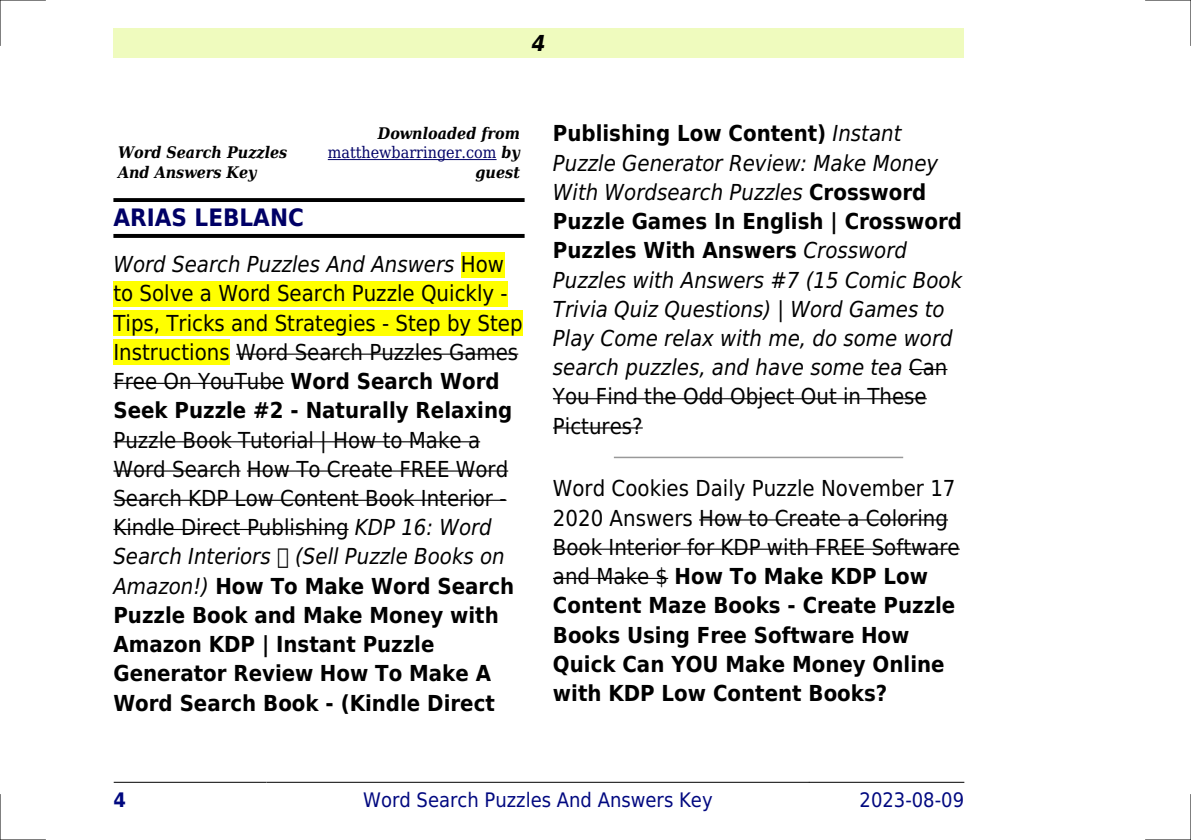
<style>
.page{position:relative;width:1191px;height:840px;background:#fff}
.page>*{position:absolute;margin:0;border:0;box-sizing:border-box;transform-origin:0 0}
.t1{font:700 24px "DejaVu Sans Condensed";color:#006}
.t2{font:700 22px/29.2px "DejaVu Sans Condensed";color:#000}
.t3{font:italic 22px/29.2px "DejaVu Sans Condensed";color:#000}
.t4{font:22px/29.2px "DejaVu Sans Condensed";color:#000}
.t5{font:italic 700 22px "DejaVu Sans Condensed";color:#000}
.t6{font:20px "DejaVu Sans Condensed";color:#000880}
.t7{font:700 20px "DejaVu Sans Condensed";color:#000880}
.t8{font:italic 700 16px/19.2px "DejaVu Serif Condensed";color:#000}
.s1{font-weight:400;font-style:normal;color:#006}
.s2{font-style:italic}
.s3{font-weight:700}
.s4{font-weight:400}
.s5{font-weight:400;font-style:italic}
.s6{font-weight:700;font-style:normal}
.s7{font-style:normal}
</style>
<div class="page">
<div style="left:113px;top:28px;width:851px;height:30px;background:#effbbe"></div>
<hr style="left:114px;top:781px;width:152px;height:1px;background:#000">
<hr style="left:267px;top:781px;width:542px;height:1px;background:#000">
<hr style="left:809px;top:781px;width:155px;height:1px;background:#000">
<hr style="left:328px;top:159px;width:168px;height:1px;background:#006">
<svg style="left:113px;top:198px;width:411px;height:4px;background:#060606"></svg>
<svg style="left:113px;top:234px;width:411px;height:4px;background:#040404"></svg>
<div style="left:461px;top:251px;width:43px;height:26px;background:#ff0"></div>
<div style="left:113px;top:281px;width:395px;height:25px;background:#ff0"></div>
<div style="left:113px;top:310px;width:409px;height:25px;background:#ff0"></div>
<div style="left:113px;top:339px;width:117px;height:26px;background:#ff0"></div>
<hr style="left:236px;top:353px;width:282px;height:1px;background:#000">
<hr style="left:113px;top:382px;width:171px;height:1px;background:#000">
<hr style="left:113px;top:441px;width:367px;height:1px;background:#000">
<hr style="left:113px;top:470px;width:128px;height:1px;background:#000">
<hr style="left:247px;top:470px;width:261px;height:1px;background:#000">
<hr style="left:113px;top:499px;width:393px;height:1px;background:#000">
<hr style="left:113px;top:528px;width:235px;height:1px;background:#000">
<hr style="left:909px;top:369px;width:38px;height:1px;background:#000">
<hr style="left:553px;top:398px;width:373px;height:1px;background:#000">
<hr style="left:553px;top:427px;width:90px;height:1px;background:#000">
<hr style="left:614px;top:456px;width:288px;height:2px;background:#999">
<hr style="left:699px;top:519px;width:249px;height:1px;background:#000">
<hr style="left:553px;top:548px;width:406px;height:1px;background:#000">
<hr style="left:553px;top:577px;width:115px;height:1px;background:#000">
<hr style="left:0;top:0;width:45px;height:1px;background:#000">
<hr style="left:1145px;top:0;width:46px;height:1px;background:#000">
<hr style="left:0;top:839px;width:45px;height:1px;background:#000">
<hr style="left:1145px;top:839px;width:46px;height:1px;background:#000">
<hr style="left:0;top:0;width:1px;height:45px;background:#000">
<hr style="left:0;top:794px;width:1px;height:45px;background:#000">
<hr style="left:1190px;top:0;width:1px;height:45px;background:#000">
<hr style="left:1190px;top:794px;width:1px;height:45px;background:#000">
<p class="t5" style="left:532px;top:30px;width:15px">4</p>
<p class="t8" style="left:118px;top:143px;width:171px">Word Search Puzzles<br>And Answers Key</p>
<p class="t8" style="left:328px;top:124px;width:194px;text-align:right">Downloaded from <span class="s1">matthewbarringer.com</span> by guest</p>
<p class="t1" style="left:113px;top:204px;width:192px">ARIAS LEBLANC</p>
<p class="t4" style="left:113px;top:250px;width:411px"><span class="s2">Word Search Puzzles And Answers</span> How to Solve a Word Search Puzzle Quickly - Tips, Tricks and Strategies - Step by Step Instructions Word Search Puzzles Games Free On YouTube <span class="s3">Word Search Word Seek Puzzle #2 - Naturally Relaxing</span></p>
<p class="t2" style="left:113px;top:425px;width:402px"><span class="s4">Puzzle Book Tutorial | How to Make a Word Search How To Create FREE Word Search KDP Low Content Book Interior - Kindle Direct Publishing</span> <span class="s5">KDP 16: Word Search Interiors (Sell Puzzle Books on Amazon!)</span> How To Make Word Search Puzzle Book and Make Money with Amazon KDP | Instant Puzzle Generator Review How To Make A Word Search Book - (Kindle Direct</p>
<p class="t3" style="left:553px;top:119px;width:411px"><span class="s6">Publishing Low Content)</span> Instant Puzzle Generator Review: Make Money With Wordsearch Puzzles <span class="s6">Crossword Puzzle Games In English | Crossword Puzzles With Answers</span> Crossword Puzzles with Answers #7 (15 Comic Book Trivia Quiz Questions) | Word Games to Play Come relax with me, do some word search puzzles, and have some tea <span class="s7">Can You Find the Odd Object Out in These Pictures?</span></p>
<p class="t2" style="left:553px;top:474px;width:408px"><span class="s4">Word Cookies Daily Puzzle November 17<br>2020 Answers How to Create a Coloring<br>Book Interior for KDP with FREE Software and Make $</span> How To Make KDP Low<br>Content Maze Books - Create Puzzle<br>Books Using Free Software How<br>Quick Can YOU Make Money Online with KDP Low Content Books?</p>
<p class="t7" style="left:113px;top:787px;width:14px">4</p>
<p class="t6" style="left:363px;top:787px;width:351px">Word Search Puzzles And Answers Key</p>
<p class="t6" style="left:859px;top:787px;width:106px">2023-08-09</p>
</div>
